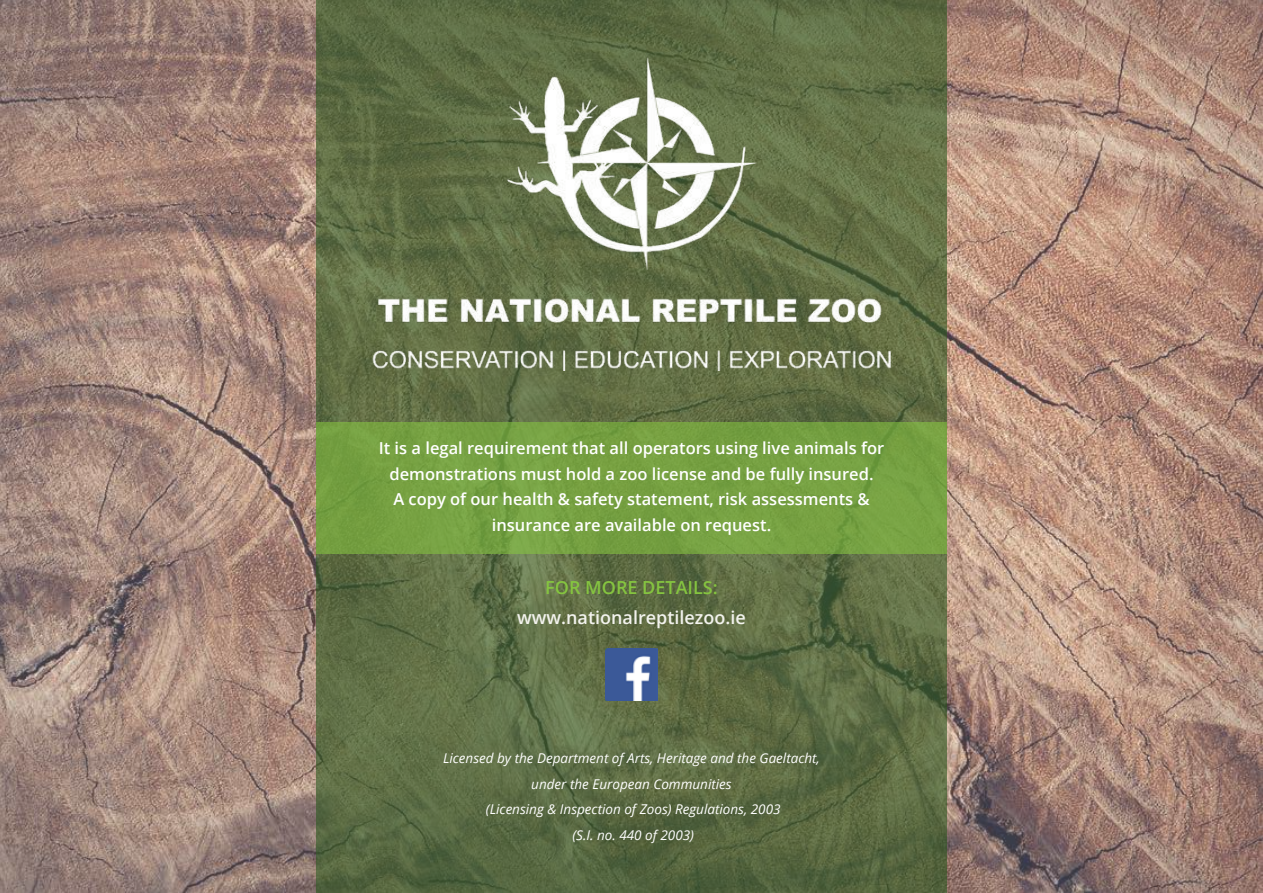
<style>
.page{position:relative;width:1263px;height:893px;background:#fff}
.page>*{position:absolute;margin:0;border:0;box-sizing:border-box;transform-origin:0 0}
.t1{font:600 18px "Open Sans";color:#f3f3ee}
.t2{font:600 18px "Open Sans";color:#85c440}
.t3{font:600 16.5px/25.5px "Open Sans";color:#fff;text-align:center}
.t4{font:italic 13.5px/25.5px "Open Sans";color:#fff;text-align:center}
</style>
<div class="page">
<img style="left:0;top:0;width:1263px;height:893px">
<svg style="left:316px;top:0;width:631px;height:893px;background:#5e6d44"></svg>
<img style="left:503px;top:54px;width:257px;height:218px">
<img style="left:371px;top:297px;width:521px;height:73px">
<div style="left:316px;top:422px;width:631px;height:131px;background:#77a142"></div>
<img style="left:605px;top:648px;width:52px;height:52px">
<p class="t3" style="left:379px;top:437px;width:507px">It is a legal requirement that all operators using live animals for demonstrations must hold a zoo license and be fully insured.<br>A copy of our health &amp; safety statement, risk assessments &amp; insurance are available on request.</p>
<p class="t2" style="left:545px;top:581px;width:174px">FOR MORE DETAILS:</p>
<p class="t1" style="left:517px;top:611px;width:230px">www.nationalreptilezoo.ie</p>
<p class="t4" style="left:443px;top:747px;width:378px">Licensed by the Department of Arts, Heritage and the Gaeltacht, under the European Communities<br>(Licensing &amp; Inspection of Zoos) Regulations, 2003<br>(S.I. no. 440 of 2003)</p>
</div>
